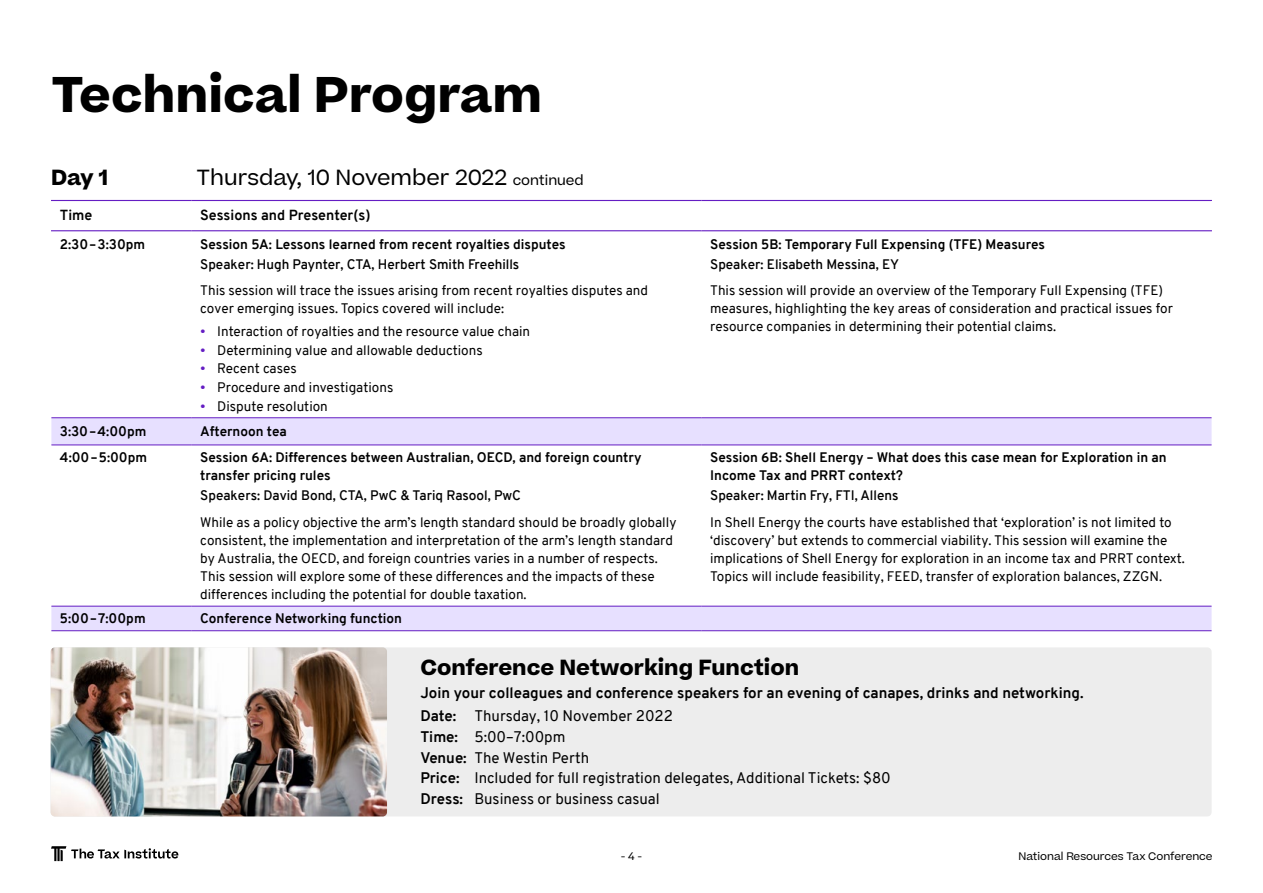
<style>
.page{position:relative;width:1263px;height:893px;background:#fff}
.page>*{position:absolute;margin:0;border:0;box-sizing:border-box;transform-origin:0 0}
.t1{font:700 48px "Beatrice";color:#000}
.t2{font:700 21px "Beatrice";color:#000}
.t3{font:21px "Beatrice";color:#000}
.t4{font:15px/20.9px "Overpass";color:#000}
.t5{font:700 15px/23px "Overpass";color:#000}
.t6{font:700 14.25px "Overpass";color:#000}
.t7{font:13.5px/18px "Overpass";color:#000}
.t8{font:700 13.5px/18px "Overpass";color:#000}
.t9{font:600 13.5px "Overpass";color:#000}
.t10{font:10.5px "Beatrice";color:#000}
.s1{font-size:13.5px}
.s2{color:#641dc3}
.s3{font-weight:400}
.s4{font-weight:700}
</style>
<div class="page">
<svg style="left:51px;top:418px;width:1160px;height:212px"></svg>
<hr style="left:51px;top:200px;width:141px;height:1px;background:#641dc3">
<hr style="left:192px;top:200px;width:510px;height:1px;background:#641dc3">
<hr style="left:702px;top:200px;width:510px;height:1px;background:#641dc3">
<hr style="left:51px;top:230px;width:141px;height:1px;background:#641dc3">
<hr style="left:192px;top:230px;width:510px;height:1px;background:#641dc3">
<hr style="left:702px;top:230px;width:510px;height:1px;background:#641dc3">
<hr style="left:51px;top:417px;width:141px;height:1px;background:#641dc3">
<hr style="left:192px;top:417px;width:510px;height:1px;background:#641dc3">
<hr style="left:702px;top:417px;width:509px;height:1px;background:#641dc3">
<hr style="left:51px;top:445px;width:141px;height:1px;background:#641dc3">
<hr style="left:51px;top:606px;width:141px;height:1px;background:#641dc3">
<hr style="left:51px;top:630px;width:141px;height:1px;background:#641dc3">
<hr style="left:192px;top:630px;width:510px;height:1px;background:#641dc3">
<hr style="left:702px;top:630px;width:509px;height:1px;background:#641dc3">
<hr style="left:192px;top:445px;width:510px;height:1px;background:#641dc3">
<hr style="left:702px;top:445px;width:509px;height:1px;background:#641dc3">
<hr style="left:192px;top:606px;width:510px;height:1px;background:#641dc3">
<hr style="left:702px;top:606px;width:509px;height:1px;background:#641dc3">
<div style="left:51px;top:647px;width:1160px;height:169px;background:#ededed;border-radius:4px"></div>
<img style="left:51px;top:647px;width:336px;height:169px">
<svg style="left:51px;top:846px;width:127px;height:15px"></svg>
<h1 class="t1" style="left:51px;top:61px;width:492px">Technical Program</h1>
<h2 class="t2" style="left:51px;top:163px;width:58px">Day 1</h2>
<h2 class="t3" style="left:197px;top:164px;width:389px">Thursday, 10 November 2022 <span class="s1">continued</span></h2>
<p class="t6" style="left:60px;top:205px;width:34px">Time</p>
<p class="t6" style="left:200px;top:205px;width:172px">Sessions and Presenter(s)</p>
<p class="t8" style="left:60px;top:235px;width:87px">2:30–3:30pm</p>
<p class="t8" style="left:200px;top:235px;width:367px">Session 5A: Lessons learned from recent royalties disputes</p>
<p class="t9" style="left:200px;top:254px;width:321px">Speaker: Hugh Paynter, CTA, Herbert Smith Freehills</p>
<p class="t7" style="left:200px;top:281px;width:449px">This session will trace the issues arising from recent royalties disputes and cover emerging issues. Topics covered will include:</p>
<p class="t7" style="left:200px;top:322px;width:331px"><span class="s2">•</span> Interaction of royalties and the resource value chain</p>
<p class="t7" style="left:200px;top:341px;width:284px"><span class="s2">•</span> Determining value and allowable deductions</p>
<p class="t7" style="left:200px;top:360px;width:98px"><span class="s2">•</span> Recent cases</p>
<p class="t7" style="left:200px;top:378px;width:195px"><span class="s2">•</span> Procedure and investigations</p>
<p class="t7" style="left:200px;top:397px;width:129px"><span class="s2">•</span> Dispute resolution</p>
<p class="t8" style="left:60px;top:423px;width:88px">3:30–4:00pm</p>
<p class="t8" style="left:200px;top:423px;width:88px">Afternoon tea</p>
<p class="t8" style="left:60px;top:449px;width:89px">4:00–5:00pm</p>
<p class="t8" style="left:200px;top:449px;width:443px">Session 6A: Differences between Australian, OECD, and foreign country transfer pricing rules</p>
<p class="t9" style="left:200px;top:486px;width:322px">Speakers: David Bond, CTA, PwC &amp; Tariq Rasool, PwC</p>
<p class="t7" style="left:200px;top:513px;width:478px">While as a policy objective the arm’s length standard should be broadly globally consistent, the implementation and interpretation of the arm’s length standard by Australia, the OECD, and foreign countries varies in a number of respects.<br>This session will explore some of these differences and the impacts of these differences including the potential for double taxation.</p>
<p class="t8" style="left:60px;top:610px;width:87px">5:00–7:00pm</p>
<p class="t8" style="left:200px;top:610px;width:203px">Conference Networking function</p>
<p class="t8" style="left:710px;top:235px;width:336px">Session 5B: Temporary Full Expensing (TFE) Measures</p>
<p class="t9" style="left:710px;top:254px;width:190px">Speaker: Elisabeth Messina, EY</p>
<p class="t7" style="left:710px;top:282px;width:464px">This session will provide an overview of the Temporary Full Expensing (TFE) measures, highlighting the key areas of consideration and practical issues for resource companies in determining their potential claims.</p>
<p class="t8" style="left:710px;top:449px;width:458px">Session 6B: Shell Energy – What does this case mean for Exploration in an<br>Income Tax and PRRT context?</p>
<p class="t9" style="left:710px;top:486px;width:190px">Speaker: Martin Fry, FTI, Allens</p>
<p class="t7" style="left:710px;top:513px;width:476px">In Shell Energy the courts have established that ‘exploration’ is not limited to ‘discovery’ but extends to commercial viability. This session will examine the implications of Shell Energy for exploration in an income tax and PRRT context.<br>Topics will include feasibility, FEED, transfer of exploration balances, ZZGN.</p>
<h2 class="t2" style="left:420px;top:653px;width:380px">Conference Networking Function</h2>
<p class="t5" style="left:420px;top:681px;width:665px">Join your colleagues and conference speakers for an evening of canapes, drinks and networking.<br>Date: <span class="s3">Thursday, 10 November 2022</span></p>
<p class="t4" style="left:420px;top:726px;width:472px"><span class="s4">Time:</span> 5:00–7:00pm<br><span class="s4">Venue:</span> The Westin Perth<br><span class="s4">Price:</span> Included for full registration delegates, Additional Tickets: $80<br><span class="s4">Dress:</span> Business or business casual</p>
<p class="t10" style="left:621px;top:849px;width:23px">- 4 -</p>
<p class="t10" style="left:1018px;top:849px;width:196px">National Resources Tax Conference</p>
</div>
